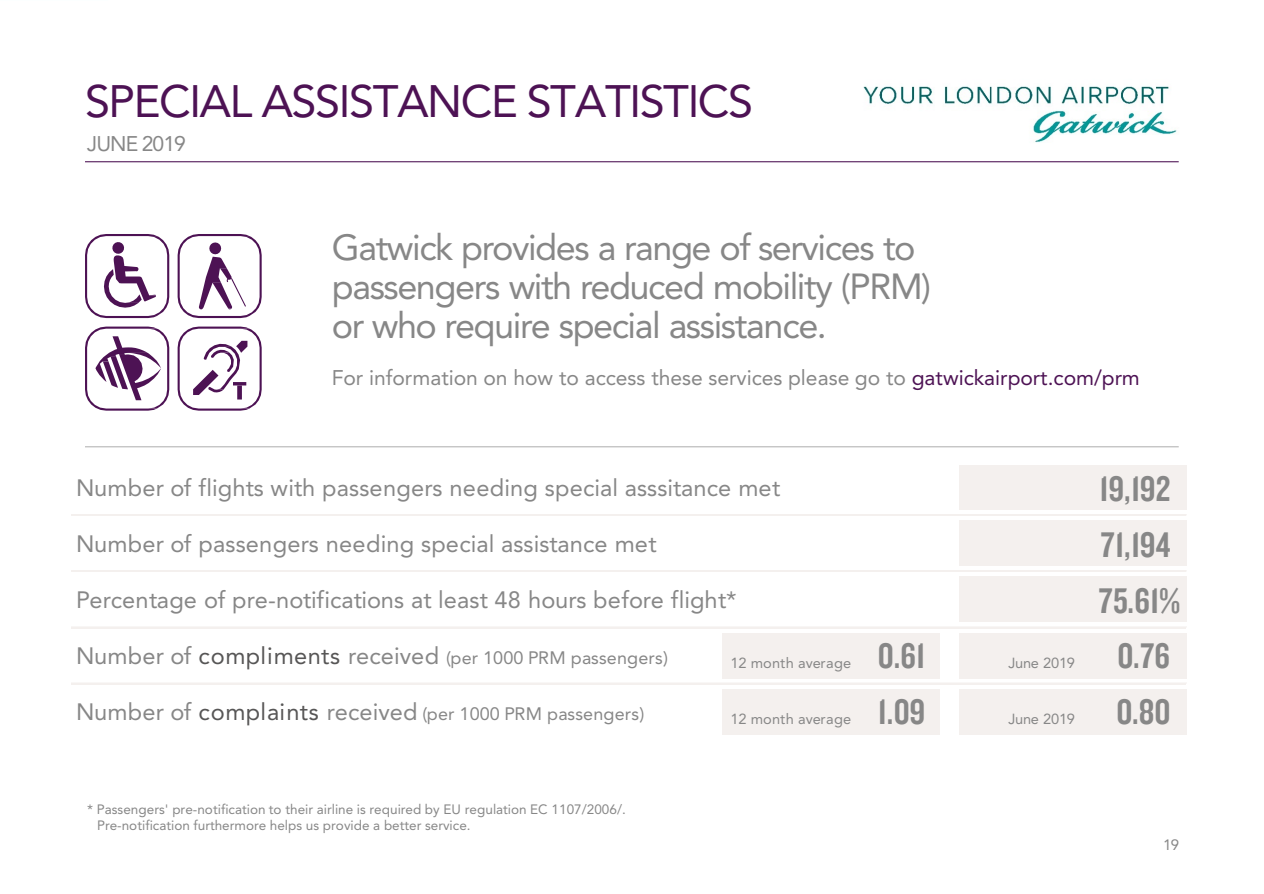
<style>
.page{position:relative;width:1264px;height:894px;background:#fff}
.page>*{position:absolute;margin:0;border:0;box-sizing:border-box;transform-origin:0 0}
.t1{font:45px "Avenir";letter-spacing:-.03em;color:#4d1254}
.t2{font:36.9px "Knockout HTF49 Liteweight";color:#878787}
.t3{font:36px/39px "Avenir";letter-spacing:-.04em;color:#878787}
.t4{font:23.55px "Avenir";letter-spacing:.005em;color:#878787}
.t5{font:21px "Avenir";color:#878787}
.t6{font:21px "Avenir";letter-spacing:-.045em;color:#878787}
.t7{font:17.85px "Avenir";letter-spacing:.005em;color:#878787}
.t8{font:15px "Avenir";color:#878787}
.t9{font:14.55px "Avenir";letter-spacing:.005em;color:#878787}
.t10{font:14.55px "Avenir";letter-spacing:-.015em;color:#878787}
.t11{font:13.5px/16.2px "Avenir";color:#878787}
.s1{color:#4d1254}
.s2{font-size:23.55px}
.s3{font-size:23.55px;color:#575656}
</style>
<div class="page">
<hr style="left:0;top:0;width:108px;height:1px;background:#fbffff">
<hr style="left:85px;top:161px;width:1093px;height:1px;background:#4d1254">
<hr style="left:85px;top:446px;width:1093px;height:1px;background:#c6c6c6">
<svg style="left:177px;top:326px;width:84px;height:84px"></svg>
<svg style="left:85px;top:326px;width:84px;height:84px"></svg>
<svg style="left:177px;top:234px;width:84px;height:84px"></svg>
<svg style="left:85px;top:234px;width:84px;height:84px"></svg>
<div style="left:958px;top:465px;width:227px;height:45px;background:#f4f0ee"></div>
<div style="left:958px;top:520px;width:227px;height:46px;background:#f4f0ee"></div>
<div style="left:958px;top:576px;width:227px;height:46px;background:#f4f0ee"></div>
<div style="left:722px;top:632px;width:217px;height:46px;background:#f4f0ee"></div>
<div style="left:958px;top:632px;width:227px;height:46px;background:#f4f0ee"></div>
<div style="left:722px;top:688px;width:217px;height:46px;background:#f4f0ee"></div>
<div style="left:958px;top:688px;width:227px;height:46px;background:#f4f0ee"></div>
<hr style="left:71px;top:514px;width:1114px;height:2px;background:#f4f0ee">
<hr style="left:71px;top:570px;width:1114px;height:2px;background:#f4f0ee">
<hr style="left:71px;top:626px;width:1114px;height:2px;background:#f4f0ee">
<hr style="left:71px;top:682px;width:1114px;height:2px;background:#f4f0ee">
<img style="left:863px;top:86px;width:314px;height:57px">
<h1 class="t1" style="left:85px;top:75px;width:669px">SPECIAL ASSISTANCE STATISTICS</h1>
<p class="t6" style="left:87px;top:132px;width:100px">JUNE 2019</p>
<h3 class="t3" style="left:332px;top:228px;width:600px">Gatwick provides a range of services to passengers with reduced mobility (PRM) or who require special assistance.</h3>
<p class="t5" style="left:332px;top:366px;width:809px">For information on how to access these services please go to <span class="s1">gatwickairport.com/prm</span></p>
<p class="t4" style="left:76px;top:474px;width:705px">Number of flights with passengers needing special asssitance met</p>
<h2 class="t2" style="left:1099px;top:470px;width:72px">19,192</h2>
<p class="t4" style="left:76px;top:530px;width:582px">Number of passengers needing special assistance met</p>
<h2 class="t2" style="left:1100px;top:526px;width:71px">71,194</h2>
<p class="t4" style="left:76px;top:586px;width:662px">Percentage of pre-notifications at least 48 hours before flight*</p>
<h2 class="t2" style="left:1098px;top:582px;width:83px">75.61%</h2>
<p class="t7" style="left:76px;top:647px;width:593px"><span class="s2">Number of</span> <span class="s3">compliments</span> <span class="s2">received</span> (per 1000 PRM passengers)</p>
<p class="t9" style="left:730px;top:654px;width:122px">12 month average</p>
<h2 class="t2" style="left:877px;top:637px;width:49px">0.61</h2>
<h2 class="t2" style="left:1117px;top:637px;width:54px">0.76</h2>
<p class="t10" style="left:1008px;top:654px;width:68px">June 2019</p>
<p class="t7" style="left:76px;top:703px;width:570px"><span class="s2">Number of</span> <span class="s3">complaints</span> <span class="s2">received</span> (per 1000 PRM passengers)</p>
<p class="t9" style="left:730px;top:710px;width:122px">12 month average</p>
<h2 class="t2" style="left:877px;top:693px;width:49px">1.09</h2>
<p class="t11" style="left:97px;top:800px;width:530px;text-indent:-10px">* Passengers' pre-notification to their airline is required by EU regulation EC 1107/2006/.<br>Pre-notification furthermore helps us provide a better service.</p>
<p class="t10" style="left:1008px;top:710px;width:68px">June 2019</p>
<h2 class="t2" style="left:1116px;top:693px;width:56px">0.80</h2>
<p class="t8" style="left:1162px;top:836px;width:18px">19</p>
</div>
